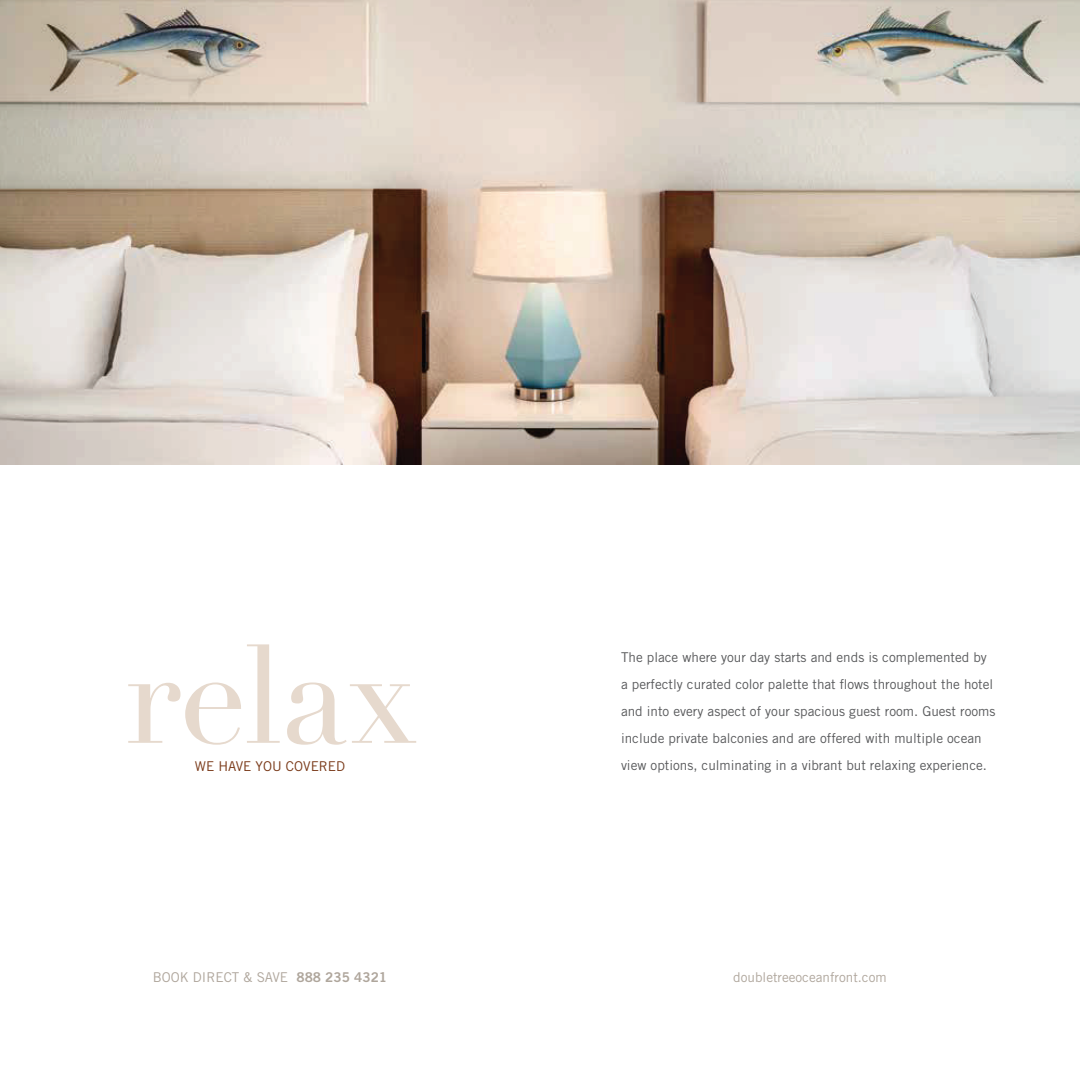
<style>
.page{position:relative;width:1080px;height:1080px;background:#fff}
.page>*{position:absolute;margin:0;border:0;box-sizing:border-box;transform-origin:0 0}
.t1{font:136.5px "Didot";letter-spacing:-.01em;color:#e6d9cd}
.t2{font:13.5px/27px "Trade Gothic LT Std";color:#58595b}
.t3{font:13.5px "Trade Gothic LT Std";color:#afa69c}
.t4{font:13.5px "Trade Gothic LT Std";color:#793918}
.s1{font-family:"Trade Gothic LT Std Bd 2"}
</style>
<div class="page">
<img style="left:0;top:0;width:1080px;height:464px">
<h1 class="t1" style="left:125px;top:614px;width:293px">relax</h1>
<p class="t4" style="left:195px;top:758px;width:152px">WE HAVE YOU COVERED</p>
<p class="t3" style="left:153px;top:969px;width:236px">BOOK DIRECT &amp; SAVE <span class="s1">888 235 4321</span></p>
<p class="t2" style="left:621px;top:643px;width:376px">The place where your day starts and ends is complemented by a perfectly curated color palette that flows throughout the hotel and into every aspect of your spacious guest room. Guest rooms include private balconies and are offered with multiple ocean view options, culminating in a vibrant but relaxing experience.</p>
<p class="t3" style="left:733px;top:969px;width:155px">doubletreeoceanfront.com</p>
</div>
